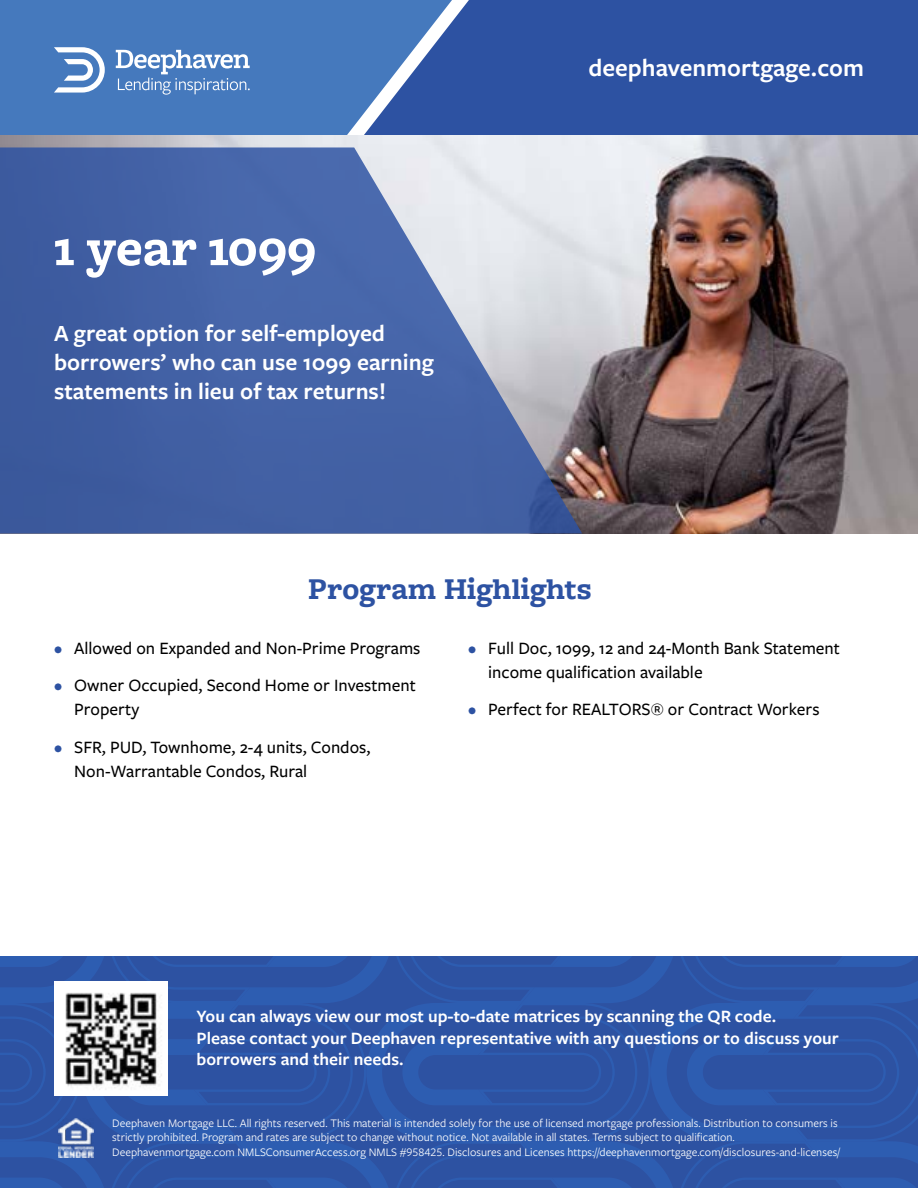
<style>
.page{position:relative;width:918px;height:1188px;background:#fff}
.page>*{position:absolute;margin:0;border:0;box-sizing:border-box;transform-origin:0 0}
.t1{font:700 54px "Freight Macro Pro";color:#fff}
.t2{font:700 31.5px "Freight Macro Pro";color:#2d52a2}
.t3{font:600 25.5px "Freight Sans Pro";color:#fff}
.t4{font:600 24px/28.8px "Freight Sans Pro";color:#fff}
.t5{font:500 18px/24px "Freight Sans Pro";color:#000}
.t6{font:600 18px/21.6px "Freight Sans Pro";color:#fff}
.t7{font:12px/14.4px "Freight Sans Pro";color:#fff}
.s1{color:#2d52a2}
</style>
<div class="page">
<div style="left:0;top:0;width:364px;height:135px;background:#4579bd"></div>
<svg style="left:54px;top:47px;width:51px;height:46px"></svg>
<svg style="left:116px;top:50px;width:134px;height:45px;background:#7299cc"></svg>
<svg style="left:364px;top:0;width:554px;height:135px;background:#3459a6"></svg>
<img style="left:0;top:135px;width:918px;height:399px">
<svg style="left:0;top:147px;width:582px;height:387px;background:#5f78af"></svg>
<svg style="left:0;top:957px;width:918px;height:231px;background:#2d55a6"></svg>
<img style="left:59px;top:1118px;width:35px;height:40px">
<img style="left:54px;top:982px;width:114px;height:114px">
<h1 class="t1" style="left:54px;top:210px;width:264px">1 year 1099</h1>
<h3 class="t4" style="left:54px;top:318px;width:381px">A great option for self-employed borrowers’ who can use 1099 earning statements in lieu of tax returns!</h3>
<h3 class="t3" style="left:589px;top:51px;width:277px">deephavenmortgage.com</h3>
<h2 class="t2" style="left:308px;top:567px;width:285px">Program Highlights</h2>
<h3 class="t5" style="left:54px;top:635px;width:368px"><span class="s1">•</span> Allowed on Expanded and Non-Prime Programs</h3>
<h3 class="t5" style="left:74px;top:673px;width:343px;text-indent:-20px"><span class="s1">•</span> Owner Occupied, Second Home or Investment<br>Property</h3>
<h3 class="t5" style="left:74px;top:734px;width:298px;text-indent:-20px"><span class="s1">•</span> SFR, PUD, Townhome, 2-4 units, Condos,<br>Non-Warrantable Condos, Rural</h3>
<h3 class="t5" style="left:488px;top:635px;width:353px;text-indent:-20px"><span class="s1">•</span> Full Doc, 1099, 12 and 24-Month Bank Statement income qualification available</h3>
<h3 class="t5" style="left:468px;top:697px;width:353px"><span class="s1">•</span> Perfect for REALTORS® or Contract Workers</h3>
<h3 class="t6" style="left:197px;top:1005px;width:644px">You can always view our most up-to-date matrices by scanning the QR code.<br>Please contact your Deephaven representative with any questions or to discuss your borrowers and their needs.</h3>
<p class="t7" style="left:112px;top:1115px;width:729px">Deephaven Mortgage LLC. All rights reserved. This material is intended solely for the use of licensed mortgage professionals. Distribution to consumers is strictly prohibited. Program and rates are subject to change without notice. Not available in all states. Terms subject to qualification.<br>Deephavenmortgage.com NMLSConsumerAccess.org NMLS #958425. Disclosures and Licenses https://deephavenmortgage.com/disclosures-and-licenses/</p>
</div>
